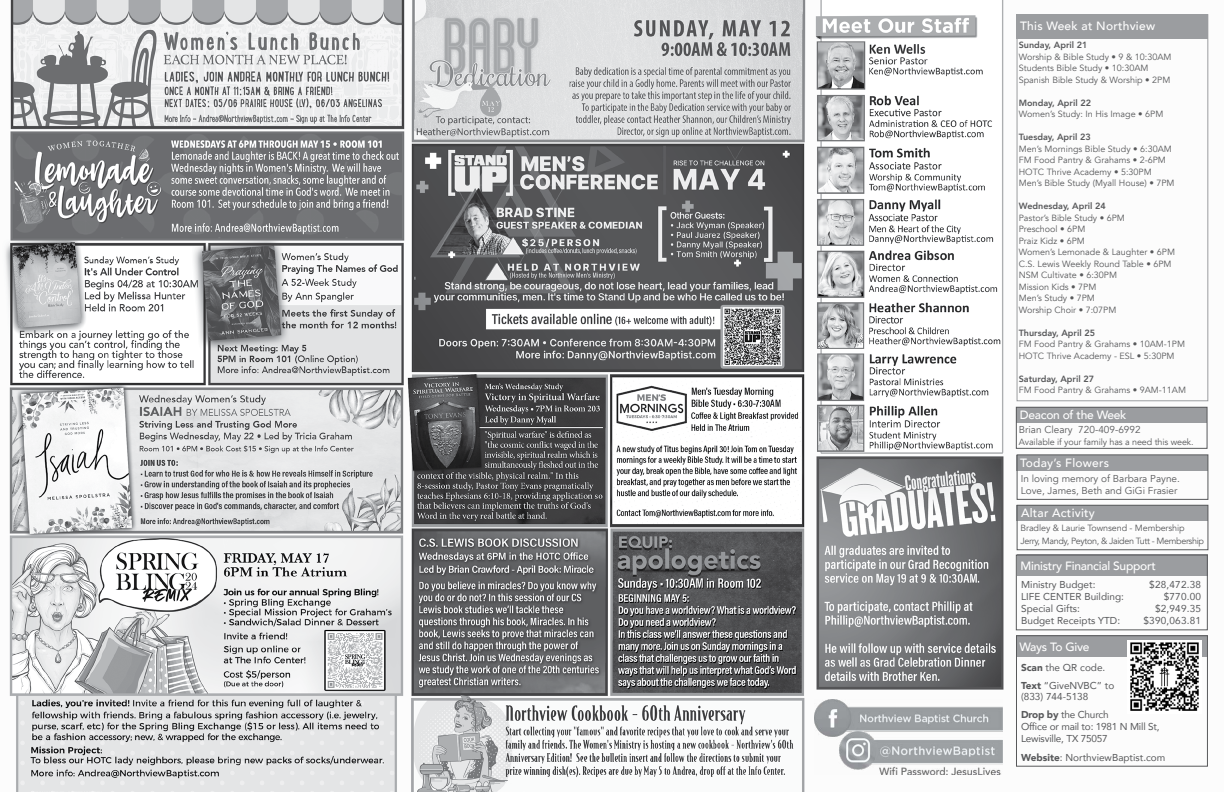
<style>
.page{position:relative;width:1224px;height:792px;background:#fff}
.page>*{position:absolute;margin:0;border:0;box-sizing:border-box;transform-origin:0 0}
.t1{font:500 12px "Avenir";letter-spacing:-.02em;color:#fff}
.t2{font:500 12px "Avenir";letter-spacing:.02em;color:#fff}
.t3{font:10px/12px "Avenir";color:#58595b}
.t4{font:10px/12px "Avenir";color:#58595b}
.t5{font:10px/12px "Avenir";letter-spacing:-.02em;color:#58595b}
.t6{font:10px/12px "Avenir";letter-spacing:.02em;color:#58595b;text-align:right}
.t7{font:9px/11.5px "Avenir";color:#58595b}
.t8{font:800 9px "Avenir";color:#58595b}
.t9{font:9px/13px "Avenir";letter-spacing:-.04em;color:#58595b}
.s1{font-weight:900}
</style>
<div class="page">
<img style="left:5px;top:0;width:1204px;height:792px">
<div style="left:1017px;top:14px;width:191px;height:25px;background:#9b9da0"></div>
<div style="left:1017px;top:14px;width:191px;height:387px;border:1px solid #9b9da0"></div>
<div style="left:1017px;top:555px;width:190px;height:21px;background:#9b9da0"></div>
<div style="left:1016px;top:555px;width:192px;height:75px;border:1px solid #58595b"></div>
<div style="left:1016px;top:636px;width:192px;height:21px;background:#9b9da0"></div>
<div style="left:1016px;top:635px;width:192px;height:131px;border:1px solid #58595b"></div>
<img style="left:1127px;top:641px;width:74px;height:72px">
<div style="left:1017px;top:407px;width:190px;height:16px;background:#9b9da0"></div>
<div style="left:1016px;top:407px;width:191px;height:42px;border:1px solid #58595b"></div>
<svg style="left:1017px;top:454px;width:191px;height:96px"></svg>
<img style="left:815px;top:699px;width:188px;height:75px">
<h1 class="t2" style="left:1020px;top:16px;width:136px">This Week at Northview</h1>
<p class="t8" style="left:1019px;top:38px;width:70px">Sunday, April 21</p>
<p class="t7" style="left:1019px;top:51px;width:154px">Worship &amp; Bible Study • 9 &amp; 10:30AM<br>Students Bible Study • 10:30AM<br>Spanish Bible Study &amp; Worship • 2PM</p>
<p class="t8" style="left:1019px;top:95px;width:74px">Monday, April 22</p>
<p class="t7" style="left:1019px;top:108px;width:146px">Women’s Study: In His Image • 6PM</p>
<p class="t8" style="left:1019px;top:130px;width:74px">Tuesday, April 23</p>
<p class="t7" style="left:1019px;top:143px;width:157px">Men’s Mornings Bible Study • 6:30AM<br>FM Food Pantry &amp; Grahams • 2-6PM<br>HOTC Thrive Academy • 5:30PM<br>Men’s Bible Study (Myall House) • 7PM</p>
<p class="t8" style="left:1019px;top:199px;width:89px">Wednesday, April 24</p>
<p class="t7" style="left:1019px;top:212px;width:158px">Pastor’s Bible Study • 6PM<br>Preschool • 6PM<br>Praiz Kidz • 6PM<br>Women’s Lemonade &amp; Laughter • 6PM<br>C.S. Lewis Weekly Round Table • 6PM<br>NSM Cultivate • 6:30PM<br>Mission Kids • 7PM<br>Men’s Study • 7PM<br>Worship Choir • 7:07PM</p>
<p class="t8" style="left:1019px;top:326px;width:78px">Thursday, April 25</p>
<p class="t7" style="left:1019px;top:338px;width:168px">FM Food Pantry &amp; Grahams • 10AM-1PM<br>HOTC Thrive Academy - ESL • 5:30PM</p>
<p class="t8" style="left:1019px;top:372px;width:77px">Saturday, April 27</p>
<p class="t7" style="left:1019px;top:384px;width:169px">FM Food Pantry &amp; Grahams • 9AM-11AM</p>
<h1 class="t1" style="left:1020px;top:405px;width:108px">Deacon of the Week</h1>
<p class="t4" style="left:1019px;top:424px;width:123px">Brian Cleary 720-409-6992</p>
<p class="t7" style="left:1019px;top:437px;width:176px">Available if your family has a need this week.</p>
<h1 class="t2" style="left:1020px;top:452px;width:91px">Today’s Flowers</h1>
<p class="t4" style="left:1021px;top:473px;width:161px">In loving memory of Barbara Payne.<br>Love, James, Beth and GiGi Frasier</p>
<h1 class="t2" style="left:1021px;top:503px;width:75px">Altar Activity</h1>
<p class="t9" style="left:1021px;top:522px;width:185px">Bradley &amp; Laurie Townsend - Membership<br>Jerry, Mandy, Peyton, &amp; Jaiden Tutt - Membership</p>
<h1 class="t1" style="left:1020px;top:555px;width:137px">Ministry Financial Support</h1>
<p class="t3" style="left:1021px;top:579px;width:104px">Ministry Budget:<br>LIFE CENTER Building:<br>Special Gifts:<br>Budget Receipts YTD:</p>
<p class="t6" style="left:1144px;top:578px;width:59px">$28,472.38 $770.00 $2,949.35 $390,063.81</p>
<h1 class="t1" style="left:1019px;top:636px;width:72px">Ways To Give</h1>
<p class="t3" style="left:1021px;top:658px;width:95px;line-height:18.2px"><span class="s1">Scan</span> the QR code.<br><span class="s1">Text</span> “GiveNVBC” to</p>
<p class="t3" style="left:1021px;top:687px;width:89px;line-height:18.2px">(833) 744-5138<br><span class="s1">Drop by</span> the Church</p>
<p class="t5" style="left:1021px;top:721px;width:140px">Office or mail to: 1981 N Mill St,<br>Lewisville, TX 75057</p>
<p class="t3" style="left:1021px;top:751px;width:146px"><span class="s1">Website</span>: NorthviewBaptist.com</p>
</div>
